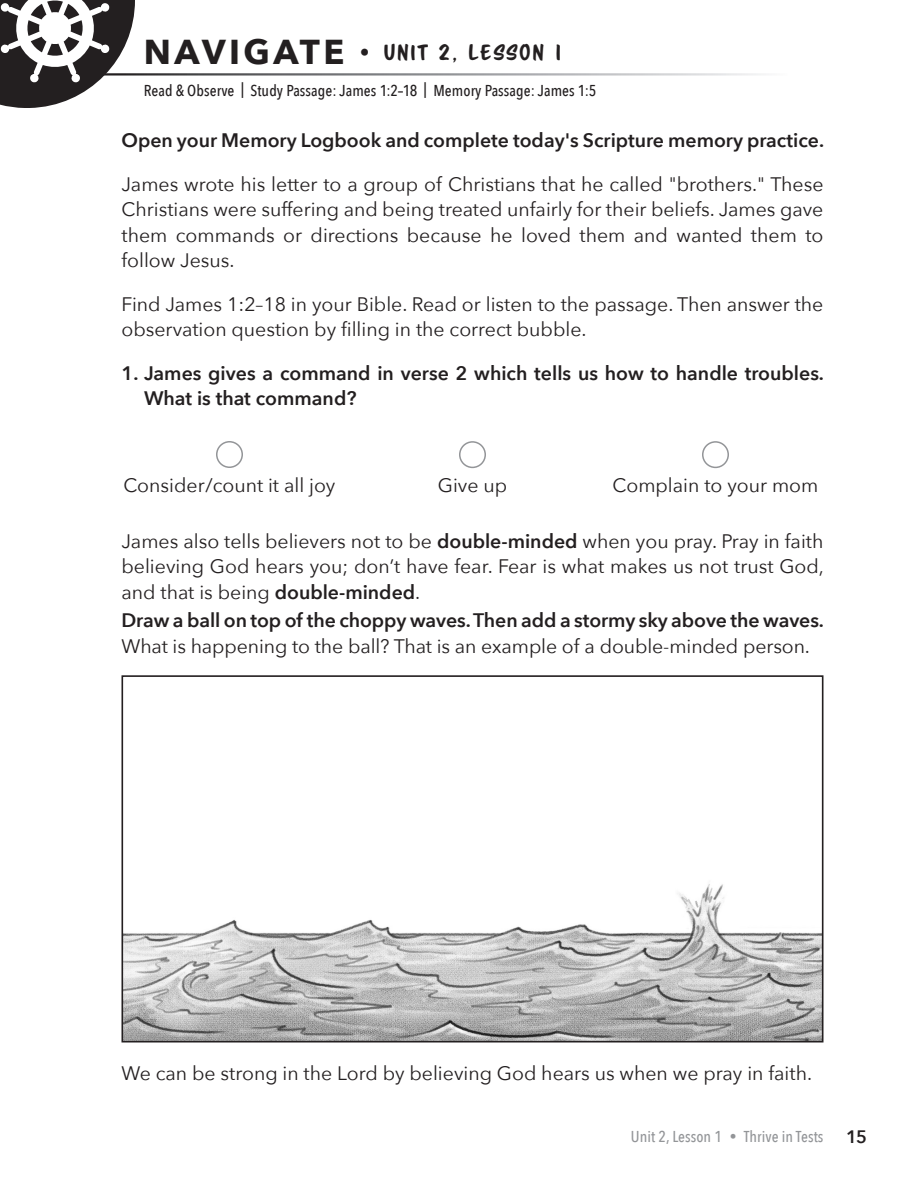
<style>
.page{position:relative;width:918px;height:1188px;background:#fff}
.page>*{position:absolute;margin:0;border:0;box-sizing:border-box;transform-origin:0 0}
.Body_Copy__first_P{font:19.5px/25.5px "Avenir Next";color:#231f20;text-align:justify}
.Body_Copy__last_P{font:19.5px/25.5px "Avenir Next";color:#231f20;text-align:justify}
.Body_Copy__last_P-2{font:600 19.5px/25.5px "Avenir Next";color:#231f20}
.Centered{font:19.5px "Avenir Next";color:#231f20}
.Navigate_Explore{font:19.5px "Scriptorama Markdown JF";letter-spacing:.1em;color:#231f20}
.t1{font:600 18px "Avenir Next";color:#231f20}
.Lesson_Subhead__Pass{font:500 15.75px "Avenir Next Condensed";letter-spacing:.005em;color:#231f20}
.t2{font:500 15.75px "Avenir Next Condensed";letter-spacing:.005em;color:#939598}
.s1{font-family:"Avenir Next";font-weight:700;font-size:34.5px}
.s2{font-family:"Avenir Next";font-weight:500}
.s3{font-weight:600}
.s4{font-size:13.5px}
</style>
<div class="page">
<img style="left:124px;top:884px;width:696px;height:156px">
<div style="left:121px;top:675px;width:702px;height:368px;border:2px solid #231f20"></div>
<div style="left:216px;top:441px;width:27px;height:27px;border:2px solid #939598;border-radius:50%"></div>
<div style="left:459px;top:441px;width:27px;height:27px;border:2px solid #939598;border-radius:50%"></div>
<div style="left:702px;top:441px;width:27px;height:27px;border:2px solid #939598;border-radius:50%"></div>
<svg style="left:0;top:0;width:135px;height:108px"></svg>
<p class="Navigate_Explore" style="left:144px;top:39px;width:419px"><span class="s1">NAVIGATE</span> <span class="s2">•</span> UNIT 2, LESSON 1</p>
<p class="Lesson_Subhead__Pass" style="left:144px;top:81px;width:454px">Read &amp; Observe | Study Passage: James 1:2–18 | Memory Passage: James 1:5</p>
<p class="Body_Copy__last_P-2" style="left:122px;top:127px;width:704px">Open your Memory Logbook and complete today's Scripture memory practice.</p>
<p class="Body_Copy__last_P" style="left:122px;top:170px;width:704px">James wrote his letter to a group of Christians that he called "brothers." These Christians were suffering and being treated unfairly for their beliefs. James gave them commands or directions because he loved them and wanted them to follow Jesus.</p>
<p class="Body_Copy__last_P" style="left:122px;top:290px;width:703px">Find James 1:2–18 in your Bible. Read or listen to the passage. Then answer the observation question by filling in the correct bubble.</p>
<p class="Body_Copy__last_P-2" style="left:144px;top:359px;width:682px;text-indent:-22px">1. James gives a command in verse 2 which tells us how to handle troubles.<br>What is that command?</p>
<p class="Centered" style="left:124px;top:469px;width:213px">Consider/count it all joy</p>
<p class="Centered" style="left:438px;top:469px;width:71px">Give up</p>
<p class="Centered" style="left:613px;top:469px;width:207px">Complain to your mom</p>
<p class="Body_Copy__first_P" style="left:122px;top:527px;width:704px">James also tells believers not to be <span class="s3">double-minded</span> when you pray. Pray in faith believing God hears you; don’t have fear. Fear is what makes us not trust God, and that is being <span class="s3">double-minded</span>.</p>
<p class="Body_Copy__first_P" style="left:122px;top:607px;width:704px"><span class="s3">Draw a ball on top of the choppy waves. Then add a stormy sky above the waves.<br></span>What is happening to the ball? That is an example of a double-minded person.</p>
<p class="Body_Copy__first_P" style="left:122px;top:1060px;width:692px">We can be strong in the Lord by believing God hears us when we pray in faith.</p>
<p class="t2" style="left:631px;top:1127px;width:194px">Unit 2, Lesson 1 <span class="s4">•</span> Thrive in Tests</p>
<p class="t1" style="left:846px;top:1121px;width:22px">15</p>
</div>
